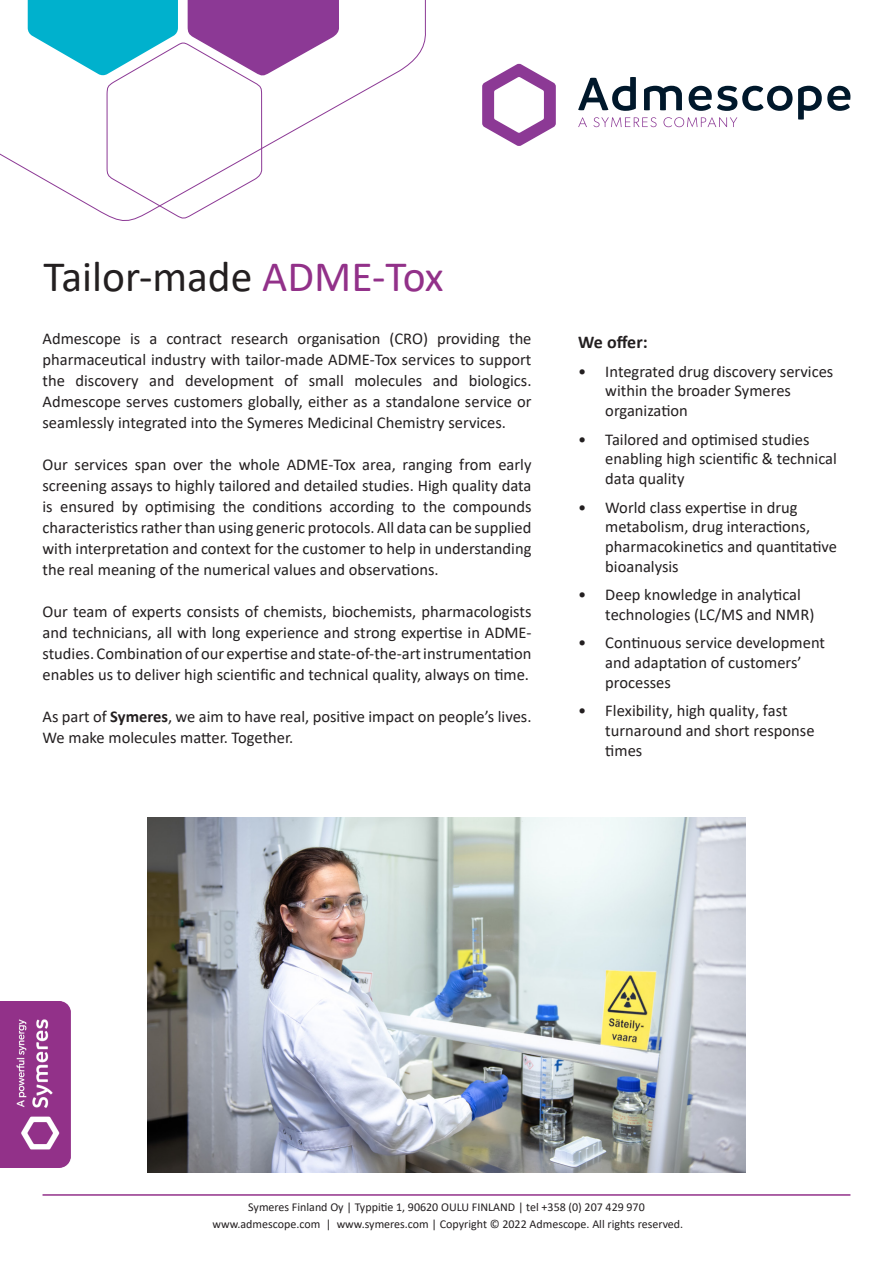
<style>
.page{position:relative;width:893px;height:1263px;background:#fff}
.page>*{position:absolute;margin:0;border:0;box-sizing:border-box;transform-origin:0 0}
.t1{font:43.5px "Calibri";color:#231f20}
.t2{font:700 18px "Calibri";color:#231f20}
.t3{font:16.5px/21px "Calibri";color:#231f20}
.t4{font:12px "Calibri";color:#231f20}
.s1{color:#923189}
.s2{font-weight:700}
</style>
<div class="page">
<hr style="left:43px;top:1194px;width:807px;height:2px;background:#923189">
<img style="left:148px;top:818px;width:597px;height:354px">
<img style="left:0;top:1001px;width:70px;height:166px">
<svg style="left:482px;top:64px;width:74px;height:82px"></svg>
<svg style="left:578px;top:77px;width:272px;height:50px"></svg>
<svg style="left:0;top:0;width:426px;height:221px"></svg>
<svg style="left:28px;top:0;width:311px;height:220px"></svg>
<p class="t1" style="left:44px;top:246px;width:402px">Tailor-made <span class="s1">ADME-Tox</span></p>
<p class="t3" style="left:43px;top:328px;width:490px;text-align:justify">Admescope is a contract research organisation (CRO) providing the pharmaceutical industry with tailor-made ADME-Tox services to support the discovery and development of small molecules and biologics.<br>Admescope serves customers globally, either as a standalone service or seamlessly integrated into the Symeres Medicinal Chemistry services.</p>
<p class="t3" style="left:43px;top:454px;width:490px;text-align:justify">Our services span over the whole ADME-Tox area, ranging from early screening assays to highly tailored and detailed studies. High quality data is ensured by optimising the conditions according to the compounds characteristics rather than using generic protocols. All data can be supplied with interpretation and context for the customer to help in understanding the real meaning of the numerical values and observations.</p>
<p class="t3" style="left:43px;top:601px;width:490px;text-align:justify">Our team of experts consists of chemists, biochemists, pharmacologists and technicians, all with long experience and strong expertise in ADME&shy;studies. Combination of our expertise and state-of-the-art instrumentation enables us to deliver high scientific and technical quality, always on time.</p>
<p class="t3" style="left:43px;top:706px;width:490px">As part of <span class="s2">Symeres</span>, we aim to have real, positive impact on people’s lives.<br>We make molecules matter. Together.</p>
<p class="t2" style="left:578px;top:330px;width:71px">We offer:</p>
<p class="t3" style="left:605px;top:361px;width:230px;line-height:19.8px;text-indent:-27px">• Integrated drug discovery services within the broader Symeres organization</p>
<p class="t3" style="left:605px;top:429px;width:233px;line-height:19.8px;text-indent:-27px">• Tailored and optimised studies enabling high scientific &amp; technical data quality</p>
<p class="t3" style="left:605px;top:497px;width:233px;line-height:19.8px;text-indent:-27px">• World class expertise in drug metabolism, drug interactions, pharmacokinetics and quantitative bioanalysis</p>
<p class="t3" style="left:605px;top:584px;width:211px;line-height:19.8px;text-indent:-27px">• Deep knowledge in analytical technologies (LC/MS and NMR)</p>
<p class="t3" style="left:605px;top:632px;width:221px;line-height:19.8px;text-indent:-27px">• Continuous service development and adaptation of customers’ processes</p>
<p class="t3" style="left:605px;top:700px;width:211px;line-height:19.8px;text-indent:-27px">• Flexibility, high quality, fast turnaround and short response times</p>
<p class="t4" style="left:248px;top:1199px;width:398px">Symeres Finland Oy | Typpitie 1, 90620 OULU FINLAND | tel +358 (0) 207 429 970</p>
<p class="t4" style="left:212px;top:1215px;width:472px">www.admescope.com | www.symeres.com | Copyright © 2022 Admescope. All rights reserved.</p>
</div>
